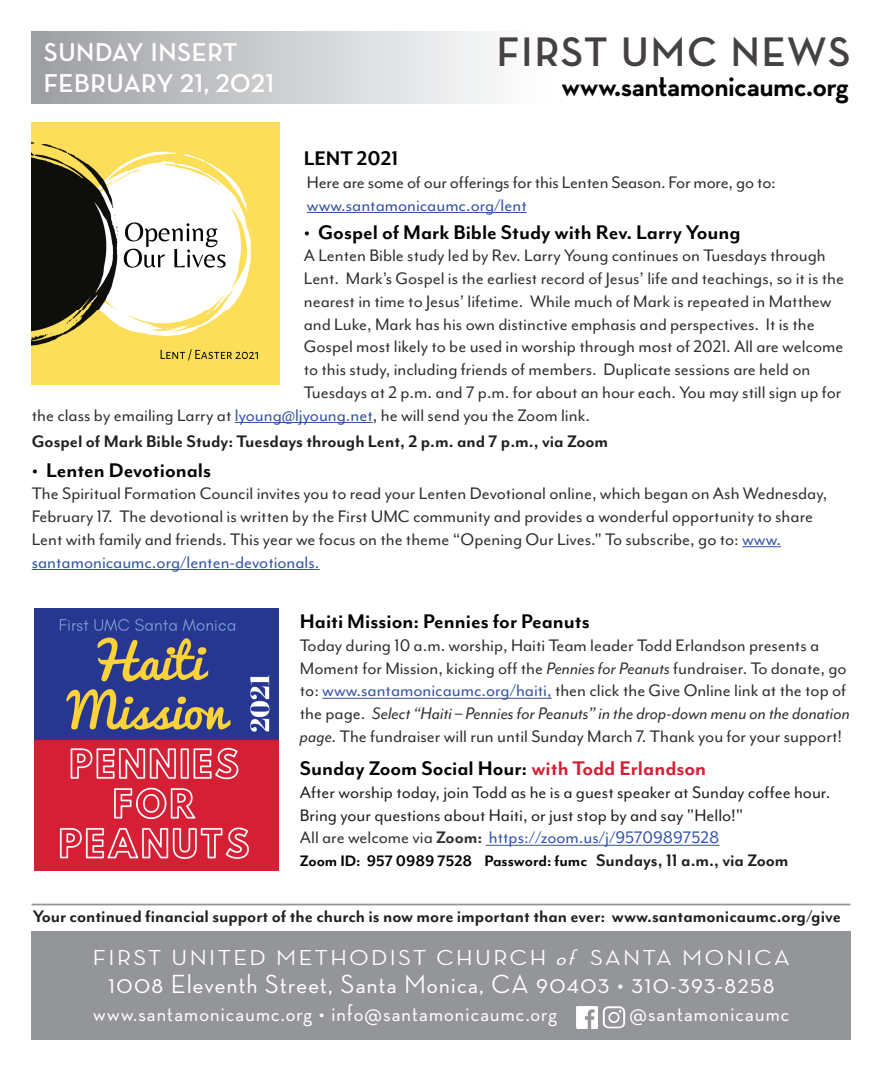
<style>
.page{position:relative;width:882px;height:1071px;background:#fff}
.page>*{position:absolute;margin:0;border:0;box-sizing:border-box;transform-origin:0 0}
.t1{font:700 42px "Neutra Disp";letter-spacing:.05em;color:#454142}
.t2{font:700 33.25px "Neutra Disp";color:#040503}
.t3{font:500 26.78px "Neutra Disp";letter-spacing:.05em;color:#fff}
.t4{font:700 26.25px/31.5px "Neutra Disp";letter-spacing:.025em;color:#fff}
.t5{font:500 23.62px "Neutra Disp";letter-spacing:.05em;color:#fff}
.t6{font:700 22.75px "Mr Eaves Mod OT";color:#040503}
.t7{font:500 22.05px "Neutra Disp";letter-spacing:.1em;color:#fff;scale:1.11 1}
.t8{font:19.25px/22.8px "Mr Eaves Mod OT";color:#312f30}
.t9{font:19.25px/22.8px "Mr Eaves Mod OT";color:#231f20}
.t10{font:700 19.25px "Mr Eaves Mod OT";color:#231f20}
.t11{font:19.25px "Mr Eaves Mod OT";color:#3454a4}
.t12{font:700 17.5px "Mr Eaves Mod OT";color:#040503}
.s1{color:#3454a4}
.s2{font-style:italic}
.s3{color:#d51f35}
.s4{color:#312f30}
.s5{font-weight:700;color:#312f30}
.s6{font-size:19.25px;color:#231f20}
</style>
<div class="page">
<div style="left:32px;top:122px;width:248px;height:263px;background:#fcde58"></div>
<div style="left:31px;top:931px;width:819px;height:109px;background:#939598"></div>
<div style="left:32px;top:31px;width:742px;height:73px;background:linear-gradient(to right,#a7a9ad,#fff)"></div>
<img style="left:605px;top:1027px;width:18px;height:2px">
<img style="left:602px;top:1006px;width:24px;height:21px">
<svg style="left:576px;top:1027px;width:22px;height:1px"></svg>
<img style="left:576px;top:1006px;width:22px;height:21px">
<img style="left:31px;top:134px;width:227px;height:236px">
<hr style="left:307px;top:212px;width:220px;height:1px;background:#3454a4">
<hr style="left:235px;top:422px;width:138px;height:1px;background:#3454a4">
<hr style="left:742px;top:546px;width:39px;height:1px;background:#3454a4">
<hr style="left:32px;top:569px;width:288px;height:1px;background:#3454a4">
<hr style="left:32px;top:904px;width:818px;height:1px;background:#939598">
<img style="left:35px;top:609px;width:244px;height:262px">
<hr style="left:322px;top:698px;width:230px;height:1px;background:#3454a4">
<hr style="left:486px;top:845px;width:234px;height:1px;background:#3454a4">
<h3 class="t4" style="left:44px;top:37px;width:232px">SUNDAY INSERT<br>FEBRUARY 21, 2021</h3>
<h1 class="t1" style="left:497px;top:28px;width:355px">FIRST UMC NEWS</h1>
<h2 class="t2" style="left:562px;top:66px;width:289px">www.santamonicaumc.org</h2>
<p class="t6" style="left:304px;top:146px;width:96px">LENT 2021</p>
<p class="t8" style="left:307px;top:171px;width:470px">Here are some of our offerings for this Lenten Season. For more, go to:</p>
<p class="t11" style="left:307px;top:194px;width:221px">www.santamonicaumc.org/lent</p>
<p class="t6" style="left:304px;top:219px;width:438px">• Gospel of Mark Bible Study with Rev. Larry Young</p>
<p class="t8" style="left:304px;top:244px;width:524px">A Lenten Bible study led by Rev. Larry Young continues on Tuesdays through</p>
<p class="t8" style="left:304px;top:267px;width:542px">Lent. Mark’s Gospel is the earliest record of Jesus’ life and teachings, so it is the</p>
<p class="t8" style="left:304px;top:290px;width:529px">nearest in time to Jesus’ lifetime. While much of Mark is repeated in Matthew</p>
<p class="t8" style="left:304px;top:313px;width:512px">and Luke, Mark has his own distinctive emphasis and perspectives. It is the</p>
<p class="t8" style="left:304px;top:335px;width:541px">Gospel most likely to be used in worship through most of 2021. All are welcome</p>
<p class="t8" style="left:304px;top:358px;width:508px">to this study, including friends of members. Duplicate sessions are held on</p>
<p class="t8" style="left:304px;top:381px;width:539px">Tuesdays at 2 p.m. and 7 p.m. for about an hour each. You may still sign up for</p>
<p class="t8" style="left:32px;top:404px;width:560px">the class by emailing Larry at <span class="s1">lyoung@ljyoung.net</span>, he will send you the Zoom link.</p>
<p class="t10" style="left:32px;top:431px;width:578px">Gospel of Mark Bible Study: Tuesdays through Lent, 2 p.m. and 7 p.m., via Zoom</p>
<p class="t6" style="left:32px;top:457px;width:181px">• Lenten Devotionals</p>
<p class="t8" style="left:32px;top:482px;width:797px">The Spiritual Formation Council invites you to read your Lenten Devotional online, which began on Ash Wednesday, February 17. The devotional is written by the First UMC community and provides a wonderful opportunity to share Lent with family and friends. This year we focus on the theme “Opening Our Lives." To subscribe, go to: <span class="s1">www. santamonicaumc.org/lenten-devotionals.</span></p>
<p class="t6" style="left:300px;top:609px;width:291px">Haiti Mission: Pennies for Peanuts</p>
<p class="t8" style="left:300px;top:634px;width:552px">Today during 10 a.m. worship, Haiti Team leader Todd Erlandson presents a Moment for Mission, kicking off the <span class="s2">Pennies for Peanuts</span> fundraiser. To donate, go to: <span class="s1">www.santamonicaumc.org/haiti,</span> then click the Give Online link at the top of the page. <span class="s2">Select “Haiti – Pennies for Peanuts” in the drop-down menu on the donation page.</span> The fundraiser will run until Sunday March 7. Thank you for your support!</p>
<p class="t6" style="left:300px;top:756px;width:408px">Sunday Zoom Social Hour: <span class="s3">with Todd Erlandson</span></p>
<p class="t9" style="left:300px;top:781px;width:532px">After worship today, join Todd as he is a guest speaker at Sunday coffee hour.<br>Bring your questions about Haiti, or just stop by and say "Hello!"<br><span class="s4">All are welcome via</span> <span class="s5">Zoom:</span> <span class="s1">https://zoom.us/j/95709897528</span></p>
<p class="t12" style="left:300px;top:851px;width:490px">Zoom ID: 957 0989 7528 Password: fumc <span class="s6">Sundays, 11 a.m., via Zoom</span></p>
<p class="t10" style="left:33px;top:906px;width:810px">Your continued financial support of the church is now more important than ever: www.santamonicaumc.org/give</p>
<p class="t7" style="left:93px;top:946px;width:629px">FIRST UNITED METHODIST CHURCH <span class="s2">of</span> SANTA MONICA</p>
<h3 class="t3" style="left:108px;top:970px;width:668px">1008 Eleventh Street, Santa Monica, CA 90403 • 310-393-8258</h3>
<p class="t5" style="left:93px;top:1000px;width:465px">www.santamonicaumc.org • info@santamonicaumc.org</p>
<p class="t5" style="left:629px;top:1000px;width:161px">@santamonicaumc</p>
</div>
